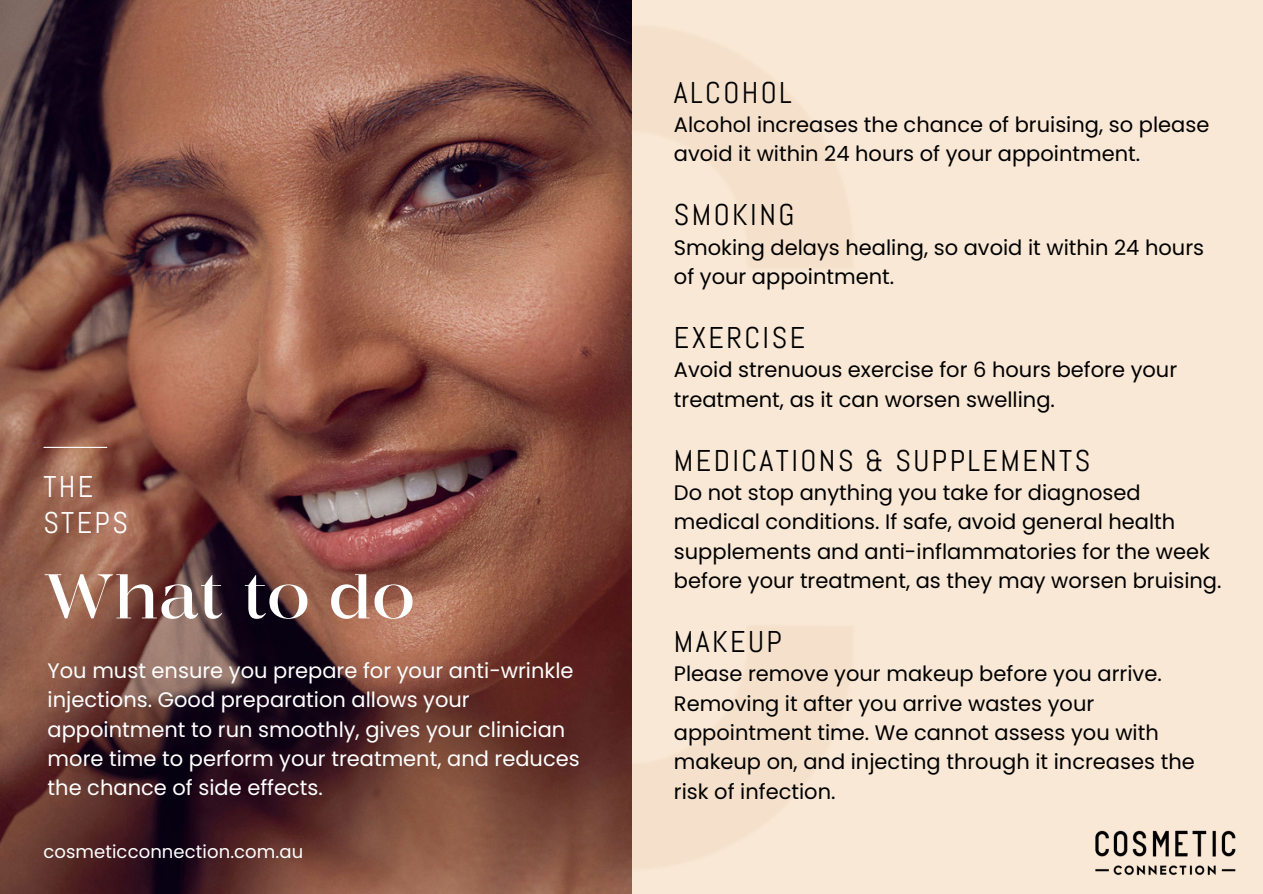
<style>
.page{position:relative;width:1263px;height:894px;background:#fff}
.page>*{position:absolute;margin:0;border:0;box-sizing:border-box;transform-origin:0 0}
.t1{font:300 63px "MADE Coachella";color:#fff}
.t2{font:30px "Abel";letter-spacing:.08em;color:#000}
.t3{font:30px/36px "Abel";letter-spacing:.08em;color:#fff}
.t4{font:21px/29.2px "Poppins";color:#000}
.t5{font:21px/29.2px "Poppins";color:#fff}
.t6{font:18px "Poppins";letter-spacing:.005em;color:#fff}
</style>
<div class="page">
<div style="left:0;top:0;width:1263px;height:893px;background:#f9e8d5"></div>
<img style="left:0;top:0;width:631px;height:893px">
<hr style="left:44px;top:446px;width:63px;height:2px;background:#fff">
<img style="left:1095px;top:830px;width:141px;height:46px">
<h2 class="t3" style="left:43px;top:468px;width:86px">THE<br>STEPS</h2>
<h1 class="t1" style="left:43px;top:559px;width:373px">What to do</h1>
<h3 class="t5" style="left:48px;top:655px;width:534px">You must ensure you prepare for your anti-wrinkle injections. Good preparation allows your appointment to run smoothly, gives your clinician more time to perform your treatment, and reduces the chance of side effects.</h3>
<h3 class="t6" style="left:43px;top:838px;width:261px">cosmeticconnection.com.au</h3>
<p class="t2" style="left:674px;top:73px;width:119px">ALCOHOL</p>
<p class="t4" style="left:674px;top:110px;width:537px">Alcohol increases the chance of bruising, so please avoid it within 24 hours of your appointment.</p>
<p class="t2" style="left:674px;top:196px;width:122px">SMOKING</p>
<p class="t4" style="left:674px;top:232px;width:532px">Smoking delays healing, so avoid it within 24 hours of your appointment.</p>
<h3 class="t2" style="left:674px;top:318px;width:133px">EXERCISE</h3>
<h3 class="t4" style="left:674px;top:355px;width:505px">Avoid strenuous exercise for 6 hours before your treatment, as it can worsen swelling.</h3>
<h3 class="t2" style="left:674px;top:441px;width:418px">MEDICATIONS &amp; SUPPLEMENTS</h3>
<h3 class="t4" style="left:674px;top:478px;width:549px">Do not stop anything you take for diagnosed medical conditions. If safe, avoid general health supplements and anti-inflammatories for the week before your treatment, as they may worsen bruising.</h3>
<h3 class="t2" style="left:674px;top:622px;width:109px">MAKEUP</h3>
<h3 class="t4" style="left:674px;top:659px;width:522px">Please remove your makeup before you arrive.<br>Removing it after you arrive wastes your appointment time. We cannot assess you with makeup on, and injecting through it increases the risk of infection.</h3>
</div>
